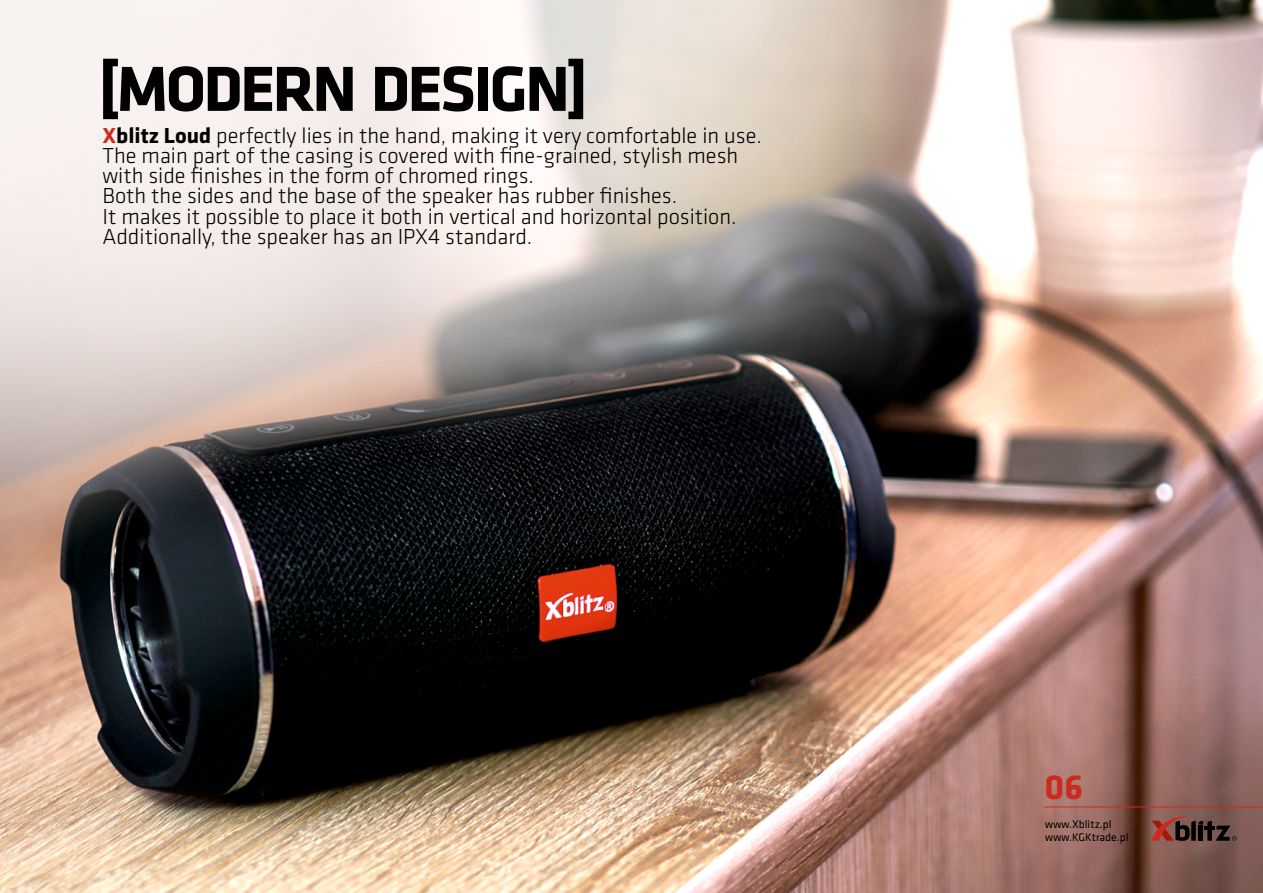
<style>
.page{position:relative;width:1263px;height:893px;background:#fff}
.page>*{position:absolute;margin:0;border:0;box-sizing:border-box;transform-origin:0 0}
.t1{font:700 66px "Klavika";letter-spacing:-.04em;color:#000}
.t2{font:700 36px "Klavika";color:#cb2a1e}
.t3{font:300 22.5px/20.2px "Klavika";color:#000}
.t4{font:11.55px/12.9px "Klavika";color:#000}
.s1{font-weight:700;color:#ce291c}
.s2{font-weight:700}
</style>
<div class="page">
<img style="left:0;top:0;width:1263px;height:893px">
<hr style="left:1044px;top:806px;width:219px;height:1px;background:#cb2a1e">
<svg style="left:1152px;top:815px;width:85px;height:26px;background:#633a34"></svg>
<h1 class="t1" style="left:98px;top:61px;width:491px">[MODERN DESIGN]</h1>
<p class="t3" style="left:102px;top:127px;width:661px"><span class="s1">X</span><span class="s2">blitz Loud</span> perfectly lies in the hand, making it very comfortable in use.<br>The main part of the casing is covered with fine-grained, stylish mesh with side finishes in the form of chromed rings.<br>Both the sides and the base of the speaker has rubber finishes.<br>It makes it possible to place it both in vertical and horizontal position.<br>Additionally, the speaker has an IPX4 standard.</p>
<h2 class="t2" style="left:1044px;top:772px;width:40px">06</h2>
<p class="t4" style="left:1045px;top:819px;width:85px">www.Xblitz.pl www.KGKtrade.pl</p>
</div>
